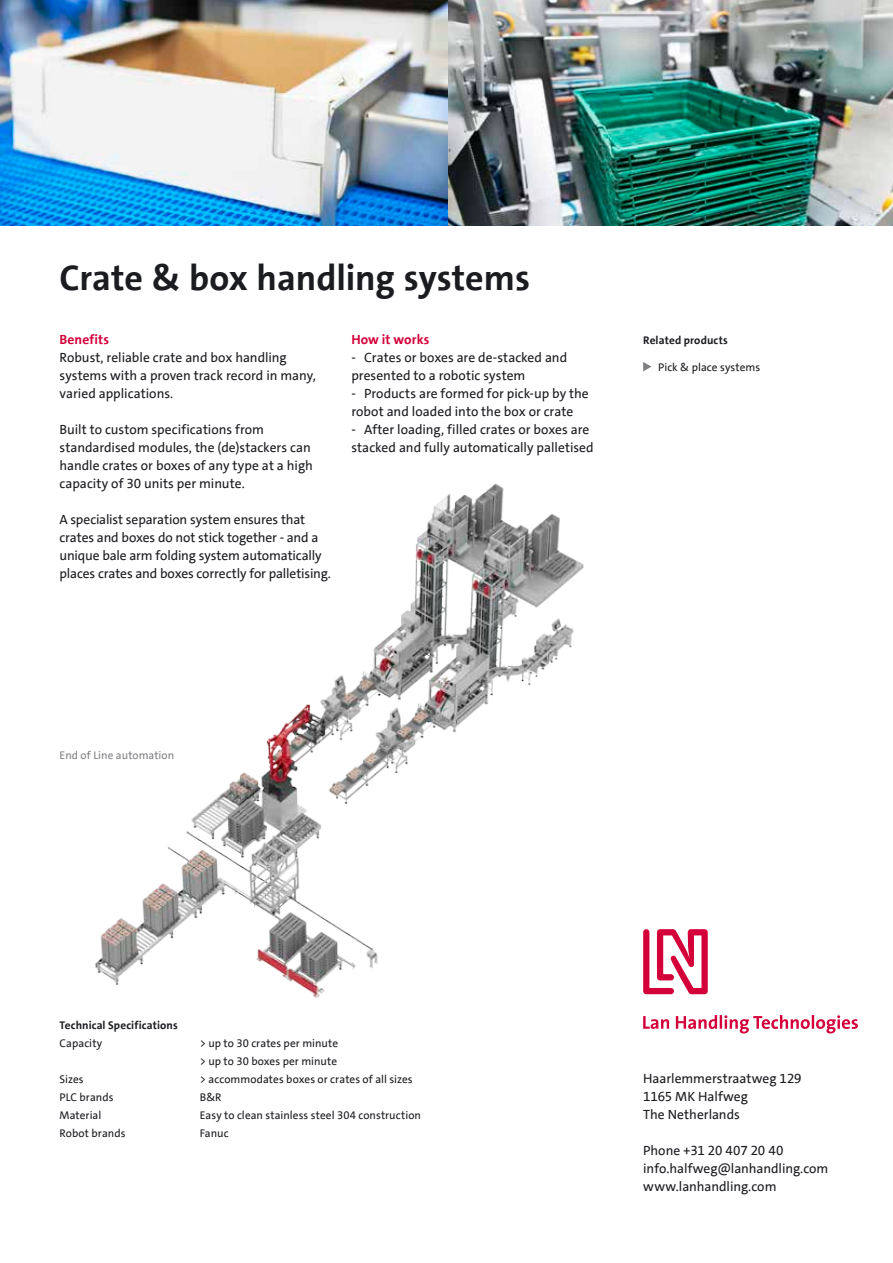
<style>
.page{position:relative;width:893px;height:1263px;background:#fff}
.page>*{position:absolute;margin:0;border:0;box-sizing:border-box;transform-origin:0 0}
.t1{font:700 36px "The Sans LT";letter-spacing:-.005em;color:#1b1c20}
.t2{font:13.5px/18px "The Sans LT";color:#1b1c20}
.t3{font:700 13.5px "The Sans LT";letter-spacing:.005em;color:#d4003a}
.t4{font:11.25px/18px "The Sans LT";letter-spacing:.005em;color:#1b1c20}
.t5{font:700 11.25px "The Sans LT";letter-spacing:.01em;color:#1b1c20}
.t6{font:11.25px "The Sans LT";letter-spacing:.005em;color:#818084}
</style>
<div class="page">
<svg style="left:643px;top:929px;width:215px;height:104px"></svg>
<img style="left:0;top:0;width:893px;height:225px">
<img style="left:95px;top:483px;width:489px;height:515px">
<svg style="left:643px;top:362px;width:8px;height:9px"></svg>
<h1 class="t1" style="left:60px;top:255px;width:472px">Crate &amp; box handling systems</h1>
<p class="t3" style="left:60px;top:331px;width:51px">Benefits</p>
<p class="t2" style="left:60px;top:349px;width:258px">Robust, reliable crate and box handling systems with a proven track record in many, varied applications.</p>
<p class="t2" style="left:60px;top:421px;width:255px">Built to custom specifications from standardised modules, the (de)stackers can handle crates or boxes of any type at a high capacity of 30 units per minute.</p>
<p class="t2" style="left:60px;top:511px;width:273px">A specialist separation system ensures that crates and boxes do not stick together - and a unique bale arm folding system automatically places crates and boxes correctly for palletising.</p>
<p class="t3" style="left:351px;top:331px;width:80px">How it works</p>
<p class="t2" style="left:351px;top:349px;width:217px">- Crates or boxes are de-stacked and presented to a robotic system</p>
<p class="t2" style="left:351px;top:385px;width:239px">- Products are formed for pick-up by the robot and loaded into the box or crate</p>
<p class="t2" style="left:351px;top:421px;width:244px">- After loading, filled crates or boxes are stacked and fully automatically palletised</p>
<p class="t5" style="left:643px;top:333px;width:86px">Related products</p>
<p class="t4" style="left:658px;top:359px;width:104px">Pick &amp; place systems</p>
<p class="t6" style="left:60px;top:747px;width:116px">End of Line automation</p>
<p class="t5" style="left:60px;top:1017px;width:120px">Technical Specifications</p>
<p class="t4" style="left:60px;top:1034px;width:44px">Capacity</p>
<p class="t4" style="left:60px;top:1070px;width:26px">Sizes</p>
<p class="t4" style="left:200px;top:1034px;width:214px">&gt; up to 30 crates per minute<br>&gt; up to 30 boxes per minute<br>&gt; accommodates boxes or crates of all sizes</p>
<p class="t4" style="left:60px;top:1088px;width:55px">PLC brands</p>
<p class="t4" style="left:200px;top:1088px;width:23px">B&amp;R</p>
<p class="t4" style="left:60px;top:1106px;width:67px">Material<br>Robot brands</p>
<p class="t4" style="left:200px;top:1106px;width:223px">Easy to clean stainless steel 304 construction<br>Fanuc</p>
<p class="t2" style="left:643px;top:1069px;width:160px">Haarlemmerstraatweg 129<br>1165 MK Halfweg<br>The Netherlands</p>
<p class="t2" style="left:643px;top:1141px;width:187px">Phone +31 20 407 20 40 info.halfweg@lanhandling.com www.lanhandling.com</p>
</div>
